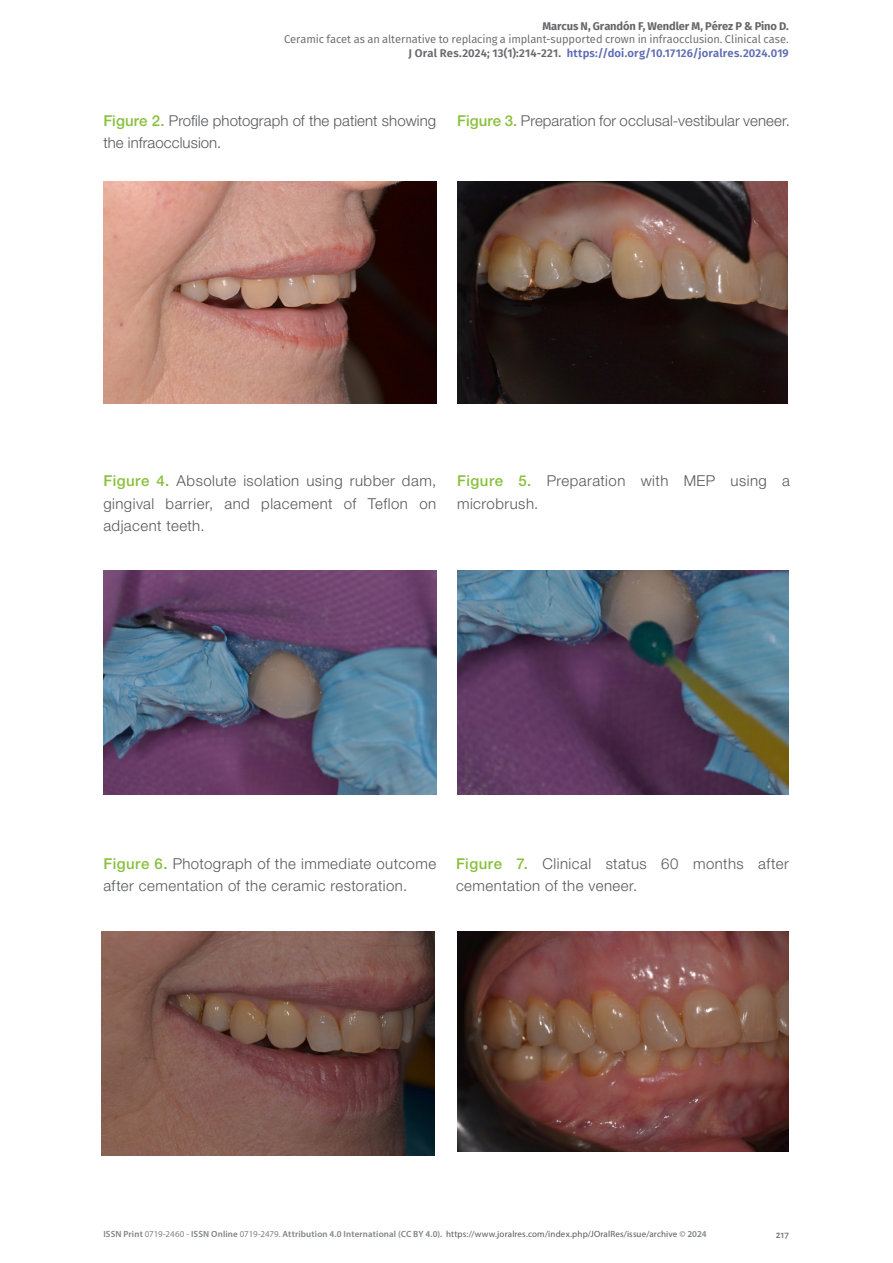
<style>
.page{position:relative;width:893px;height:1263px;background:#fff}
.page>*{position:absolute;margin:0;border:0;box-sizing:border-box;transform-origin:0 0}
.t1{font:300 15px/22.5px "Helvetica Neue LT Std";letter-spacing:.025em;color:#57585a}
.t2{font:300 15px/22.5px "Helvetica Neue LT Std";letter-spacing:.005em;color:#57585a}
.t3{font:11.25px "Fira Sans";letter-spacing:-.01em;color:#67676a}
.t4{font:600 11.25px "Fira Sans";letter-spacing:.015em;color:#5e6bb2}
.t5{font:700 11.25px "Fira Sans";letter-spacing:-.01em;color:#67676a}
.t6{font:500 10.5px "Alegreya Sans";color:#6c6d70}
.t7{font:600 9px "Myriad Pro";letter-spacing:.02em;color:#808285}
.s1{color:#67676a}
.s2{font-weight:500;color:#88c03c}
.s3{font-weight:400}
.s4{font-weight:400;color:#57585a}
</style>
<div class="page">
<img style="left:103px;top:181px;width:333px;height:222px">
<img style="left:457px;top:181px;width:331px;height:222px">
<img style="left:103px;top:571px;width:333px;height:224px">
<img style="left:457px;top:571px;width:332px;height:224px">
<img style="left:101px;top:931px;width:333px;height:224px">
<img style="left:457px;top:931px;width:331px;height:221px">
<p class="t5" style="left:543px;top:16px;width:248px">Marcus N, Grandón F, Wendler M, Pérez P &amp; Pino D.</p>
<p class="t3" style="left:284px;top:31px;width:506px">Ceramic facet as an alternative to replacing a implant-supported crown in infraocclusion. Clinical case.</p>
<p class="t4" style="left:409px;top:43px;width:382px"><span class="s1">J Oral Res.2024; 13(1):214-221.</span> https://doi.org/10.17126/joralres.2024.019</p>
<p class="t2" style="left:103px;top:109px;width:334px"><span class="s2">Figure 2.</span> Profile photograph of the patient showing the infraocclusion.</p>
<p class="t2" style="left:457px;top:109px;width:334px"><span class="s2">Figure 3.</span> Preparation for occlusal-vestibular veneer.</p>
<p class="t1" style="left:103px;top:469px;width:334px;text-align:justify"><span class="s2">Figure 4.</span> Absolute isolation using rubber dam, gingival barrier, and placement of Teflon on adjacent teeth.</p>
<p class="t1" style="left:457px;top:469px;width:334px"><span class="s2">Figure 5.</span> Preparation with MEP using a microbrush.</p>
<p class="t1" style="left:103px;top:852px;width:334px"><span class="s2">Figure 6.</span> Photograph of the immediate outcome after cementation of the ceramic restoration.</p>
<p class="t1" style="left:456px;top:852px;width:334px"><span class="s2">Figure 7.</span> Clinical status 60 months after cementation of the veneer.</p>
<p class="t7" style="left:103px;top:1228px;width:605px">ISSN Print <span class="s3">0719-2460 -</span> ISSN Online <span class="s3">0719-2479.</span> Attribution 4.0 International (CC BY 4.0). <span class="s4">https://www.joralres.com/index.php/JOralRes/issue/archive</span> © 2024</p>
<p class="t6" style="left:776px;top:1227px;width:14px">217</p>
</div>
